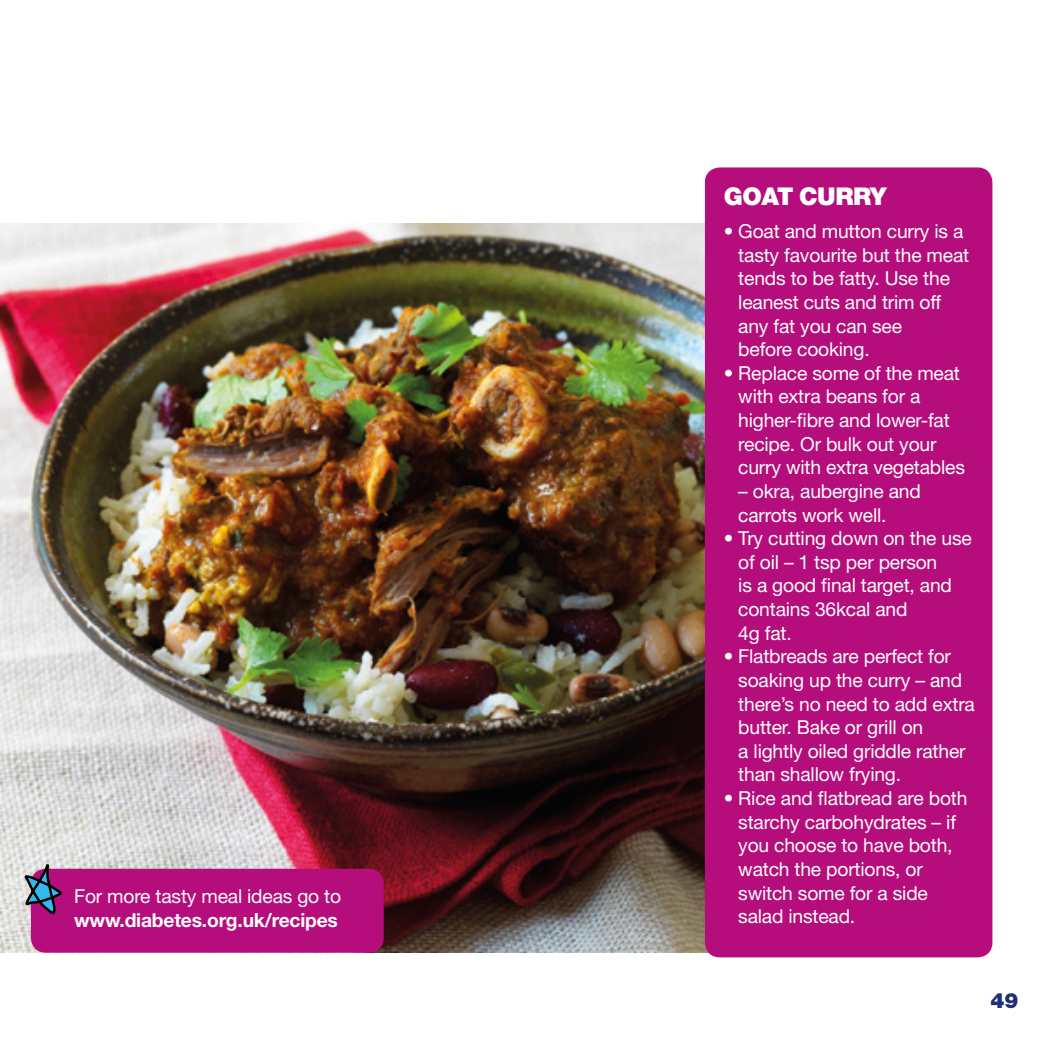
<style>
.page{position:relative;width:1042px;height:1042px;background:#fff}
.page>*{position:absolute;margin:0;border:0;box-sizing:border-box;transform-origin:0 0}
.t1{font:900 24.5px "Helvetica Neue LT Std";letter-spacing:-.015em;color:#fff}
.t2{font:900 21px "Helvetica Neue LT Std";color:#1d3176}
.t3{font:19.25px/23.6px "Helvetica Neue LT Std";letter-spacing:-.01em;color:#fff}
.t4{font:700 19.25px "Helvetica Neue LT Std";letter-spacing:-.01em;color:#fff}
</style>
<div class="page">
<img style="left:0;top:223px;width:708px;height:729px">
<div style="left:705px;top:167px;width:287px;height:790px;background:#b50e7c;border-radius:15px"></div>
<div style="left:31px;top:869px;width:353px;height:83px;background:#b50e7c;border-radius:15px"></div>
<svg style="left:22px;top:861px;width:42px;height:53px"></svg>
<p class="t3" style="left:74px;top:884px;width:268px">For more tasty meal ideas go to</p>
<p class="t4" style="left:74px;top:908px;width:265px">www.diabetes.org.uk/recipes</p>
<p class="t1" style="left:724px;top:181px;width:164px">GOAT CURRY</p>
<p class="t3" style="left:738px;top:219px;width:232px;text-indent:-15px">• Goat and mutton curry is a tasty favourite but the meat tends to be fatty. Use the leanest cuts and trim off any fat you can see<br>before cooking.</p>
<p class="t3" style="left:738px;top:361px;width:228px;text-indent:-15px">• Replace some of the meat with extra beans for a higher-fibre and lower-fat recipe. Or bulk out your curry with extra vegetables</p>
<p class="t3" style="left:738px;top:479px;width:184px">– okra, aubergine and carrots work well.</p>
<p class="t3" style="left:738px;top:526px;width:235px;text-indent:-15px">• Try cutting down on the use of oil – 1 tsp per person<br>is a good final target, and contains 36kcal and<br>4g fat.</p>
<p class="t3" style="left:738px;top:644px;width:238px;text-indent:-15px">• Flatbreads are perfect for soaking up the curry – and there’s no need to add extra butter. Bake or grill on<br>a lightly oiled griddle rather than shallow frying.</p>
<p class="t3" style="left:738px;top:786px;width:231px;text-indent:-15px">• Rice and flatbread are both starchy carbohydrates – if you choose to have both, watch the portions, or switch some for a side salad instead.</p>
<p class="t2" style="left:990px;top:988px;width:30px">49</p>
</div>
